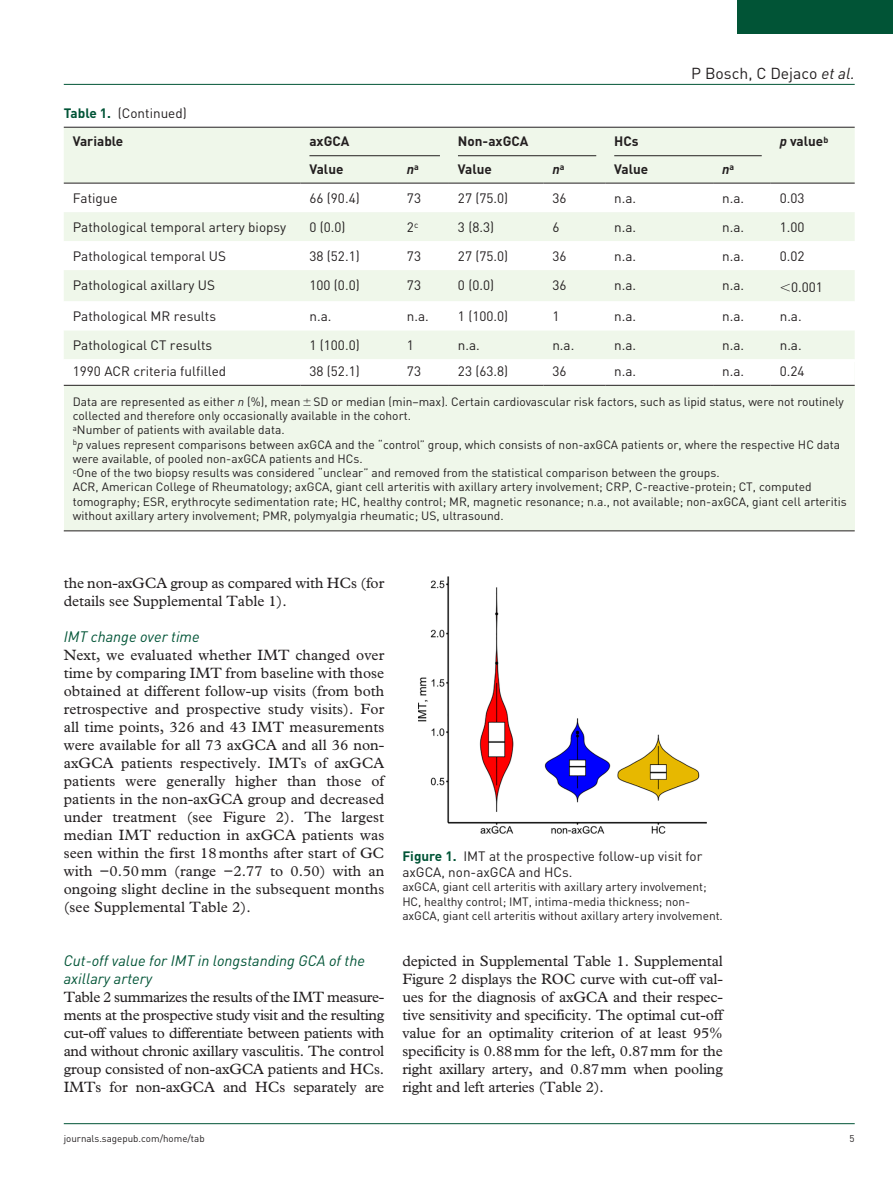
<style>
.page{position:relative;width:893px;height:1191px;background:#fff}
.page>*{position:absolute;margin:0;border:0;box-sizing:border-box;transform-origin:0 0}
.t1{font:15.75px "DIN";color:#231f20}
.t2{font:15px/18px "Plantin Std";letter-spacing:-.005em;color:#231f20;text-align:justify}
.t3{font:italic 15px/18px "DIN";color:#015436}
.t4{font:13.5px/15.8px "DIN";color:#231f20}
.t5{font:700 13.5px "DIN";color:#231f20}
.t6{font:italic 700 13.5px "DIN";color:#231f20}
.t7{font:12px/14.2px "DIN";color:#231f20}
.t8{font:9.75px "DIN";color:#231f20}
.s1{font-weight:700;color:#015436}
.s2{font-style:italic}
</style>
<div class="page">
<hr style="left:64px;top:84px;width:791px;height:1px;background:#015436">
<hr style="left:64px;top:1123px;width:791px;height:1px;background:#015436">
<div style="left:738px;top:0;width:155px;height:34px;background:#015436"></div>
<div style="left:64px;top:363px;width:791px;height:168px;background:#eff7ea"></div>
<hr style="left:64px;top:530px;width:791px;height:1px;background:#231f20">
<div style="left:64px;top:128px;width:791px;height:55px;background:#eff7ea"></div>
<svg style="left:64px;top:212px;width:791px;height:173px;fill:#eff7ea"></svg>
<hr style="left:64px;top:183px;width:236px;height:1px;background:#231f20">
<hr style="left:300px;top:183px;width:98px;height:1px;background:#231f20">
<hr style="left:398px;top:183px;width:51px;height:1px;background:#231f20">
<hr style="left:449px;top:183px;width:94px;height:1px;background:#231f20">
<hr style="left:543px;top:183px;width:62px;height:1px;background:#231f20">
<hr style="left:605px;top:183px;width:108px;height:1px;background:#231f20">
<hr style="left:713px;top:183px;width:58px;height:1px;background:#231f20">
<hr style="left:771px;top:183px;width:84px;height:1px;background:#231f20">
<hr style="left:64px;top:385px;width:236px;height:1px;background:#231f20">
<hr style="left:300px;top:385px;width:98px;height:1px;background:#231f20">
<hr style="left:398px;top:385px;width:51px;height:1px;background:#231f20">
<hr style="left:449px;top:385px;width:94px;height:1px;background:#231f20">
<hr style="left:543px;top:385px;width:62px;height:1px;background:#231f20">
<hr style="left:605px;top:385px;width:108px;height:1px;background:#231f20">
<hr style="left:713px;top:385px;width:58px;height:1px;background:#231f20">
<hr style="left:771px;top:385px;width:84px;height:1px;background:#231f20">
<hr style="left:309px;top:155px;width:131px;height:1px;background:#231f20">
<hr style="left:458px;top:155px;width:138px;height:1px;background:#231f20">
<hr style="left:614px;top:155px;width:148px;height:1px;background:#231f20">
<hr style="left:64px;top:127px;width:791px;height:1px;background:#231f20">
<img style="left:419px;top:576px;width:288px;height:257px">
<svg style="left:781px;top:284px;width:9px;height:8px"></svg>
<p class="t4" style="left:64px;top:105px;width:125px"><span class="s1">Table 1.</span> (Continued)</p>
<p class="t1" style="left:691px;top:63px;width:165px">P Bosch, C Dejaco <span class="s2">et al.</span></p>
<p class="t5" style="left:73px;top:133px;width:52px">Variable</p>
<p class="t5" style="left:309px;top:133px;width:41px">axGCA</p>
<p class="t5" style="left:458px;top:133px;width:72px">Non-axGCA</p>
<p class="t5" style="left:614px;top:133px;width:26px">HCs</p>
<p class="t5" style="left:780px;top:133px;width:50px"><span class="s2">p</span> value<sup>b</sup></p>
<p class="t5" style="left:309px;top:160px;width:36px">Value</p>
<p class="t6" style="left:407px;top:160px;width:14px">n<sup>a</sup></p>
<p class="t5" style="left:458px;top:160px;width:36px">Value</p>
<p class="t6" style="left:552px;top:160px;width:14px">n<sup>a</sup></p>
<p class="t5" style="left:614px;top:160px;width:36px">Value</p>
<p class="t6" style="left:722px;top:160px;width:14px">n<sup>a</sup></p>
<p class="t4" style="left:73px;top:190px;width:46px">Fatigue</p>
<p class="t4" style="left:309px;top:190px;width:52px">66 (90.4)</p>
<p class="t4" style="left:407px;top:190px;width:16px">73</p>
<p class="t4" style="left:458px;top:190px;width:52px">27 (75.0)</p>
<p class="t4" style="left:552px;top:190px;width:16px">36</p>
<p class="t4" style="left:614px;top:190px;width:23px">n.a.</p>
<p class="t4" style="left:722px;top:190px;width:23px">n.a.</p>
<p class="t4" style="left:780px;top:190px;width:26px">0.03</p>
<p class="t4" style="left:73px;top:219px;width:215px">Pathological temporal artery biopsy</p>
<p class="t4" style="left:309px;top:219px;width:38px">0 (0.0)</p>
<p class="t4" style="left:407px;top:219px;width:13px">2<sup>c</sup></p>
<p class="t4" style="left:458px;top:219px;width:38px">3 (8.3)</p>
<p class="t4" style="left:552px;top:219px;width:9px">6</p>
<p class="t4" style="left:614px;top:219px;width:23px">n.a.</p>
<p class="t4" style="left:722px;top:219px;width:23px">n.a.</p>
<p class="t4" style="left:780px;top:219px;width:26px">1.00</p>
<p class="t4" style="left:73px;top:248px;width:155px">Pathological temporal US</p>
<p class="t4" style="left:309px;top:248px;width:52px">38 (52.1)</p>
<p class="t4" style="left:407px;top:248px;width:16px">73</p>
<p class="t4" style="left:458px;top:248px;width:52px">27 (75.0)</p>
<p class="t4" style="left:552px;top:248px;width:16px">36</p>
<p class="t4" style="left:614px;top:248px;width:23px">n.a.</p>
<p class="t4" style="left:722px;top:248px;width:23px">n.a.</p>
<p class="t4" style="left:780px;top:248px;width:26px">0.02</p>
<p class="t4" style="left:73px;top:277px;width:144px">Pathological axillary US</p>
<p class="t4" style="left:309px;top:277px;width:52px">100 (0.0)</p>
<p class="t4" style="left:407px;top:277px;width:16px">73</p>
<p class="t4" style="left:458px;top:277px;width:38px">0 (0.0)</p>
<p class="t4" style="left:552px;top:277px;width:16px">36</p>
<p class="t4" style="left:614px;top:277px;width:23px">n.a.</p>
<p class="t4" style="left:722px;top:277px;width:23px">n.a.</p>
<p class="t4" style="left:791px;top:279px;width:33px">0.001</p>
<p class="t4" style="left:73px;top:308px;width:145px">Pathological MR results</p>
<p class="t4" style="left:309px;top:308px;width:23px">n.a.</p>
<p class="t4" style="left:407px;top:308px;width:23px">n.a.</p>
<p class="t4" style="left:458px;top:308px;width:52px">1 (100.0)</p>
<p class="t4" style="left:552px;top:308px;width:9px">1</p>
<p class="t4" style="left:614px;top:308px;width:23px">n.a.</p>
<p class="t4" style="left:722px;top:308px;width:23px">n.a.</p>
<p class="t4" style="left:780px;top:308px;width:23px">n.a.</p>
<p class="t4" style="left:73px;top:337px;width:141px">Pathological CT results</p>
<p class="t4" style="left:309px;top:337px;width:52px">1 (100.0)</p>
<p class="t4" style="left:407px;top:337px;width:9px">1</p>
<p class="t4" style="left:458px;top:337px;width:23px">n.a.</p>
<p class="t4" style="left:552px;top:337px;width:23px">n.a.</p>
<p class="t4" style="left:614px;top:337px;width:23px">n.a.</p>
<p class="t4" style="left:722px;top:337px;width:23px">n.a.</p>
<p class="t4" style="left:780px;top:337px;width:23px">n.a.</p>
<p class="t4" style="left:73px;top:363px;width:155px">1990 ACR criteria fulfilled</p>
<p class="t4" style="left:309px;top:363px;width:52px">38 (52.1)</p>
<p class="t4" style="left:407px;top:363px;width:16px">73</p>
<p class="t4" style="left:458px;top:363px;width:52px">23 (63.8)</p>
<p class="t4" style="left:552px;top:363px;width:16px">36</p>
<p class="t4" style="left:614px;top:363px;width:23px">n.a.</p>
<p class="t4" style="left:722px;top:363px;width:23px">n.a.</p>
<p class="t4" style="left:780px;top:363px;width:26px">0.24</p>
<p class="t7" style="left:73px;top:394px;width:775px">Data are represented as either <span class="s2">n</span> (%), mean SD or median (min–max). Certain cardiovascular risk factors, such as lipid status, were not routinely collected and therefore only occasionally available in the cohort.<br><sup>a</sup>Number of patients with available data.<br><sup>b</sup><span class="s2">p</span> values represent comparisons between axGCA and the “control” group, which consists of non-axGCA patients or, where the respective HC data were available, of pooled non-axGCA patients and HCs.<br><sup>c</sup>One of the two biopsy results was considered “unclear” and removed from the statistical comparison between the groups.<br>ACR, American College of Rheumatology; axGCA, giant cell arteritis with axillary artery involvement; CRP, C-reactive-protein; CT, computed tomography; ESR, erythrocyte sedimentation rate; HC, healthy control; MR, magnetic resonance; n.a., not available; non-axGCA, giant cell arteritis without axillary artery involvement; PMR, polymyalgia rheumatic; US, ultrasound.</p>
<p class="t2" style="left:64px;top:574px;width:322px">the non-axGCA group as compared with HCs (for details see Supplemental Table 1).</p>
<p class="t3" style="left:64px;top:627px;width:137px">IMT change over time</p>
<p class="t2" style="left:64px;top:646px;width:322px">Next, we evaluated whether IMT changed over time by comparing IMT from baseline with those obtained at different follow-up visits (from both retrospective and prospective study visits). For all time points, 326 and 43 IMT measurements were available for all 73 axGCA and all 36 non&shy;axGCA patients respectively. IMTs of axGCA patients were generally higher than those of patients in the non-axGCA group and decreased under treatment (see Figure 2). The largest median IMT reduction in axGCA patients was seen within the first 18months after start of GC with −0.50mm (range −2.77 to 0.50) with an ongoing slight decline in the subsequent months (see Supplemental Table 2).</p>
<p class="t3" style="left:64px;top:951px;width:303px">Cut-off value for IMT in longstanding GCA of the axillary artery</p>
<p class="t2" style="left:64px;top:988px;width:322px">Table 2 summarizes the results of the IMT measure&shy;ments at the prospective study visit and the resulting cut-off values to differentiate between patients with and without chronic axillary vasculitis. The control group consisted of non-axGCA patients and HCs.<br>IMTs for non-axGCA and HCs separately are</p>
<p class="t4" style="left:402px;top:848px;width:302px"><span class="s1">Figure 1.</span> IMT at the prospective follow-up visit for axGCA, non-axGCA and HCs.</p>
<p class="t7" style="left:402px;top:879px;width:322px">axGCA, giant cell arteritis with axillary artery involvement;<br>HC, healthy control; IMT, intima-media thickness; non&shy;axGCA, giant cell arteritis without axillary artery involvement.</p>
<p class="t2" style="left:402px;top:952px;width:322px">depicted in Supplemental Table 1. Supplemental Figure 2 displays the ROC curve with cut-off val&shy;ues for the diagnosis of axGCA and their respec&shy;tive sensitivity and specificity. The optimal cut-off value for an optimality criterion of at least 95% specificity is 0.88mm for the left, 0.87mm for the right axillary artery, and 0.87mm when pooling right and left arteries (Table 2).</p>
<p class="t8" style="left:64px;top:1132px;width:142px">journals.sagepub.com/home/tab</p>
<p class="t8" style="left:850px;top:1132px;width:7px">5</p>
</div>
